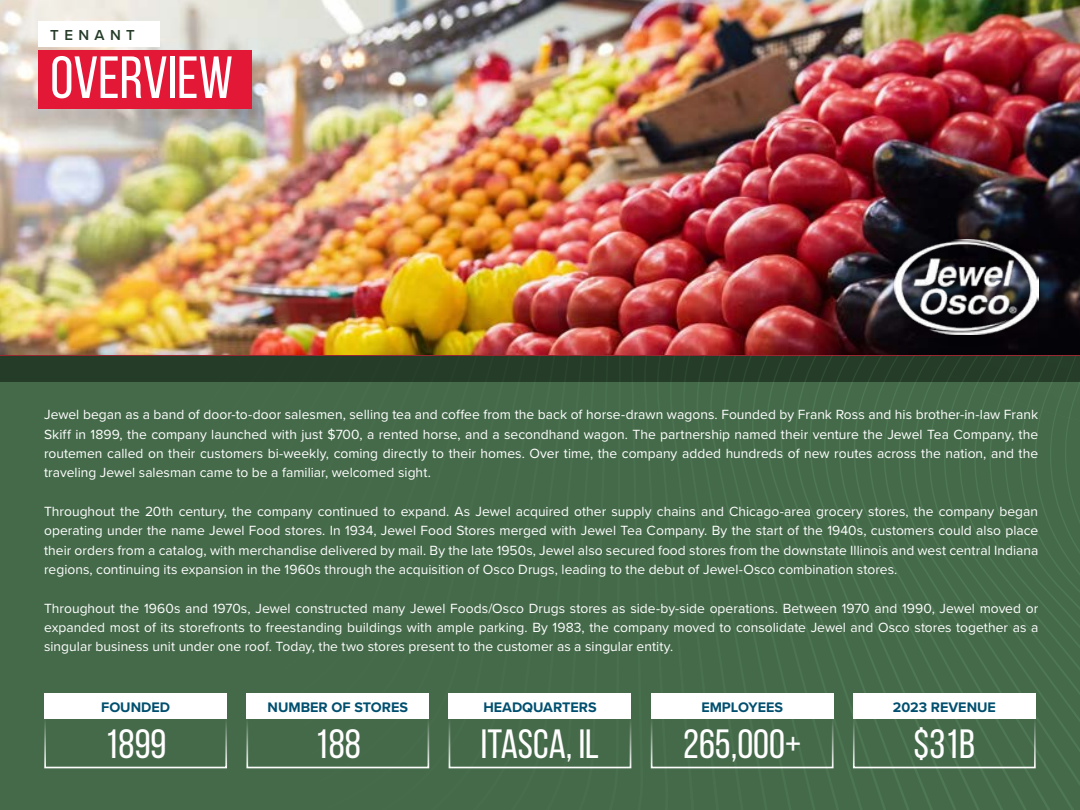
<style>
.page{position:relative;width:1080px;height:810px;background:#fff}
.page>*{position:absolute;margin:0;border:0;box-sizing:border-box;transform-origin:0 0}
.t1{font:59.38px "Bebas Neue";color:#fff}
.t2{font:40.88px "Bebas Neue";color:#fff}
.t3{font:600 15px "Proxima Nova";letter-spacing:.36em;color:#253c28}
.t4{font:700 14.38px "Proxima Nova";color:#004f6f}
.t5{font:13.75px/19.4px "Proxima Nova";letter-spacing:.005em;color:#fff;text-align:justify}
</style>
<div class="page">
<div style="left:0;top:356px;width:669px;height:26px;background:#253c28"></div>
<svg style="left:669px;top:356px;width:411px;height:26px;background:#263d29"></svg>
<div style="left:0;top:382px;width:1080px;height:428px;background:#456a4a"></div>
<div style="left:0;top:351px;width:1080px;height:5px;background:#972631"></div>
<div style="left:246px;top:718px;width:183px;height:50px;border:2px solid #fff"></div>
<div style="left:246px;top:694px;width:183px;height:25px;background:#fff"></div>
<div style="left:44px;top:718px;width:183px;height:50px;border:2px solid #fff"></div>
<div style="left:44px;top:694px;width:183px;height:25px;background:#fff"></div>
<div style="left:651px;top:718px;width:183px;height:50px;border:2px solid #fff"></div>
<div style="left:651px;top:694px;width:183px;height:25px;background:#fff"></div>
<div style="left:854px;top:718px;width:181px;height:50px;background:linear-gradient(to right,#466b4b,#466c4b)"></div>
<div style="left:853px;top:718px;width:183px;height:50px;border:2px solid #fff"></div>
<div style="left:853px;top:694px;width:183px;height:25px;background:#fff"></div>
<div style="left:449px;top:718px;width:182px;height:50px;border:2px solid #fff"></div>
<div style="left:449px;top:694px;width:182px;height:25px;background:#fff"></div>
<img style="left:0;top:0;width:1080px;height:355px">
<div style="left:889px;top:234px;width:161px;height:113px;background:#000;opacity:.62"></div>
<img style="left:895px;top:240px;width:143px;height:95px">
<div style="left:38px;top:50px;width:213px;height:59px;background:#e31837"></div>
<div style="left:38px;top:21px;width:121px;height:26px;background:#fff"></div>
<p class="t3" style="left:50px;top:24px;width:86px">TENANT</p>
<h1 class="t1" style="left:50px;top:45px;width:184px">OVERVIEW</h1>
<p class="t5" style="left:44px;top:405px;width:996px">Jewel began as a band of door-to-door salesmen, selling tea and coffee from the back of horse-drawn wagons. Founded by Frank Ross and his brother-in-law Frank Skiff in 1899, the company launched with just $700, a rented horse, and a secondhand wagon. The partnership named their venture the Jewel Tea Company, the routemen called on their customers bi-weekly, coming directly to their homes. Over time, the company added hundreds of new routes across the nation, and the traveling Jewel salesman came to be a familiar, welcomed sight.</p>
<p class="t5" style="left:44px;top:501px;width:996px">Throughout the 20th century, the company continued to expand. As Jewel acquired other supply chains and Chicago-area grocery stores, the company began operating under the name Jewel Food stores. In 1934, Jewel Food Stores merged with Jewel Tea Company. By the start of the 1940s, customers could also place their orders from a catalog, with merchandise delivered by mail. By the late 1950s, Jewel also secured food stores from the downstate Illinois and west central Indiana regions, continuing its expansion in the 1960s through the acquisition of Osco Drugs, leading to the debut of Jewel-Osco combination stores.</p>
<p class="t5" style="left:44px;top:598px;width:996px">Throughout the 1960s and 1970s, Jewel constructed many Jewel Foods/Osco Drugs stores as side-by-side operations. Between 1970 and 1990, Jewel moved or expanded most of its storefronts to freestanding buildings with ample parking. By 1983, the company moved to consolidate Jewel and Osco stores together as a singular business unit under one roof. Today, the two stores present to the customer as a singular entity.</p>
<p class="t4" style="left:101px;top:696px;width:71px">FOUNDED</p>
<h2 class="t2" style="left:105px;top:722px;width:63px">1899</h2>
<p class="t4" style="left:268px;top:696px;width:142px">NUMBER OF STORES</p>
<h2 class="t2" style="left:315px;top:722px;width:47px">188</h2>
<p class="t4" style="left:483px;top:696px;width:115px">HEADQUARTERS</p>
<h2 class="t2" style="left:481px;top:722px;width:120px">ITASCA, IL</h2>
<p class="t4" style="left:701px;top:696px;width:83px">EMPLOYEES</p>
<h2 class="t2" style="left:683px;top:722px;width:119px">265,000+</h2>
<p class="t4" style="left:893px;top:696px;width:105px">2023 REVENUE</p>
<h2 class="t2" style="left:914px;top:722px;width:63px">$31B</h2>
</div>
